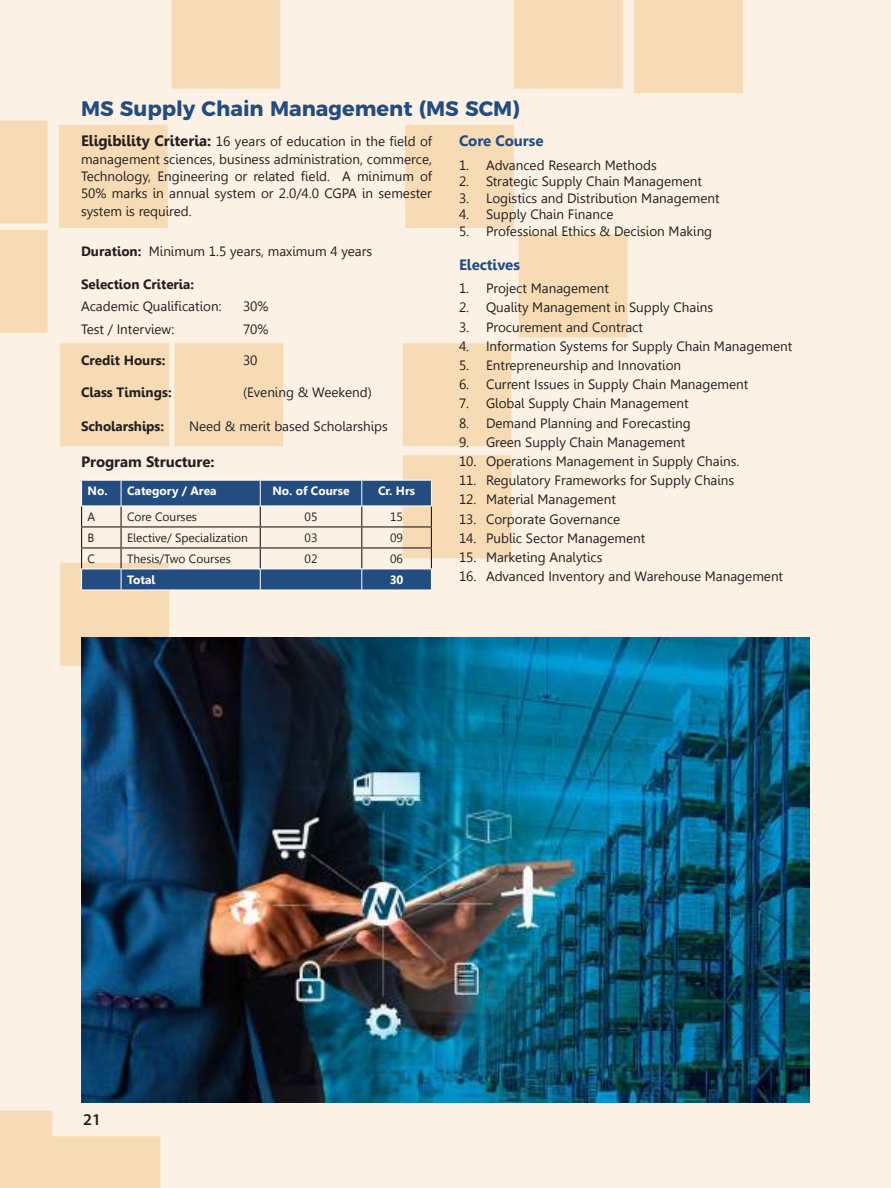
<style>
.page{position:relative;width:891px;height:1188px;background:#fff}
.page>*{position:absolute;margin:0;border:0;box-sizing:border-box;transform-origin:0 0}
.t1{font:700 21px "Montserrat";color:#234d81}
.t2{font:600 16.5px "Myriad Pro";color:#241f1f}
.t3{font:700 15px "Gisha";letter-spacing:-.005em;color:#234d81}
.t4{font:700 15px "Gisha";letter-spacing:-.005em;color:#241f1f}
.t5{font:13.5px/17.5px "Gisha";color:#241f1f;text-align:justify}
.t6{font:700 13.5px "Gisha";letter-spacing:-.005em;color:#241f1f}
.t7{font:12px "Gisha";color:#241f1f}
.t8{font:700 12px "Gisha";color:#fff}
.s1{font-weight:700;font-size:15px}
.s2{font-weight:700}
</style>
<div class="page">
<img style="left:11px;top:0;width:880px;height:1188px">
<hr style="left:81px;top:590px;width:40px;height:1px;background:#fff">
<hr style="left:121px;top:590px;width:139px;height:1px;background:#fff">
<svg style="left:81px;top:480px;width:351px;height:110px;background:#9da8b5"></svg>
<hr style="left:260px;top:590px;width:102px;height:1px;background:#fff">
<hr style="left:362px;top:590px;width:70px;height:1px;background:#fff">
<img style="left:81px;top:637px;width:729px;height:465px">
<h1 class="t1" style="left:81px;top:91px;width:440px">MS Supply Chain Management (MS SCM)</h1>
<p class="t5" style="left:81px;top:133px;width:353px"><span class="s1">Eligibility Criteria:</span> 16 years of education in the field of management sciences, business administration, commerce, Technology, Engineering or related field. A minimum of 50% marks in annual system or 2.0/4.0 CGPA in semester system is required.</p>
<p class="t5" style="left:81px;top:243px;width:293px"><span class="s2">Duration:</span> Minimum 1.5 years, maximum 4 years</p>
<p class="t6" style="left:81px;top:276px;width:115px">Selection Criteria:</p>
<p class="t5" style="left:81px;top:298px;width:142px">Academic Qualification:</p>
<p class="t5" style="left:243px;top:298px;width:27px">30%</p>
<p class="t5" style="left:81px;top:320px;width:95px">Test / Interview:</p>
<p class="t5" style="left:243px;top:320px;width:27px">70%</p>
<p class="t6" style="left:81px;top:353px;width:86px">Credit Hours:</p>
<p class="t5" style="left:243px;top:352px;width:16px">30</p>
<p class="t6" style="left:81px;top:384px;width:92px">Class Timings:</p>
<p class="t5" style="left:243px;top:383px;width:130px">(Evening &amp; Weekend)</p>
<p class="t6" style="left:81px;top:418px;width:85px">Scholarships:</p>
<p class="t5" style="left:189px;top:417px;width:200px">Need &amp; merit based Scholarships</p>
<p class="t4" style="left:81px;top:453px;width:135px">Program Structure:</p>
<p class="t8" style="left:88px;top:484px;width:131px">No. Category / Area</p>
<p class="t8" style="left:272px;top:484px;width:79px">No. of Course</p>
<p class="t8" style="left:378px;top:484px;width:39px">Cr. Hrs</p>
<p class="t7" style="left:88px;top:510px;width:9px">A</p>
<p class="t7" style="left:127px;top:510px;width:71px">Core Courses</p>
<p class="t7" style="left:305px;top:510px;width:14px">05</p>
<p class="t7" style="left:390px;top:510px;width:14px">15</p>
<p class="t7" style="left:88px;top:531px;width:8px">B</p>
<p class="t7" style="left:127px;top:531px;width:122px">Elective/ Specialization</p>
<p class="t7" style="left:305px;top:531px;width:14px">03</p>
<p class="t7" style="left:390px;top:531px;width:14px">09</p>
<p class="t7" style="left:88px;top:552px;width:9px">C</p>
<p class="t7" style="left:127px;top:552px;width:105px">Thesis/Two Courses</p>
<p class="t7" style="left:305px;top:552px;width:14px">02</p>
<p class="t7" style="left:390px;top:552px;width:14px">06</p>
<p class="t8" style="left:127px;top:573px;width:30px">Total</p>
<p class="t8" style="left:390px;top:573px;width:15px">30</p>
<p class="t3" style="left:459px;top:132px;width:86px">Core Course</p>
<p class="t5" style="left:459px;top:156px;width:199px">1. Advanced Research Methods</p>
<p class="t5" style="left:459px;top:173px;width:245px">2. Strategic Supply Chain Management</p>
<p class="t5" style="left:459px;top:189px;width:262px">3. Logistics and Distribution Management</p>
<p class="t5" style="left:459px;top:206px;width:156px">4. Supply Chain Finance</p>
<p class="t5" style="left:459px;top:222px;width:255px">5. Professional Ethics &amp; Decision Making</p>
<p class="t3" style="left:459px;top:256px;width:62px">Electives</p>
<p class="t5" style="left:459px;top:280px;width:152px">1. Project Management</p>
<p class="t5" style="left:459px;top:299px;width:256px">2. Quality Management in Supply Chains</p>
<p class="t5" style="left:459px;top:318px;width:186px">3. Procurement and Contract</p>
<p class="t5" style="left:459px;top:337px;width:335px">4. Information Systems for Supply Chain Management</p>
<p class="t5" style="left:459px;top:357px;width:224px">5. Entrepreneurship and Innovation</p>
<p class="t5" style="left:459px;top:376px;width:291px">6. Current Issues in Supply Chain Management</p>
<p class="t5" style="left:459px;top:395px;width:231px">7. Global Supply Chain Management</p>
<p class="t5" style="left:459px;top:414px;width:233px">8. Demand Planning and Forecasting</p>
<p class="t5" style="left:459px;top:433px;width:228px">9. Green Supply Chain Management</p>
<p class="t5" style="left:459px;top:453px;width:282px">10. Operations Management in Supply Chains.</p>
<p class="t5" style="left:459px;top:472px;width:277px">11. Regulatory Frameworks for Supply Chains</p>
<p class="t5" style="left:459px;top:491px;width:158px">12. Material Management</p>
<p class="t5" style="left:459px;top:510px;width:163px">13. Corporate Governance</p>
<p class="t5" style="left:459px;top:529px;width:188px">14. Public Sector Management</p>
<p class="t5" style="left:459px;top:549px;width:145px">15. Marketing Analytics</p>
<p class="t5" style="left:459px;top:568px;width:326px">16. Advanced Inventory and Warehouse Management</p>
<p class="t2" style="left:83px;top:1109px;width:19px">21</p>
</div>
